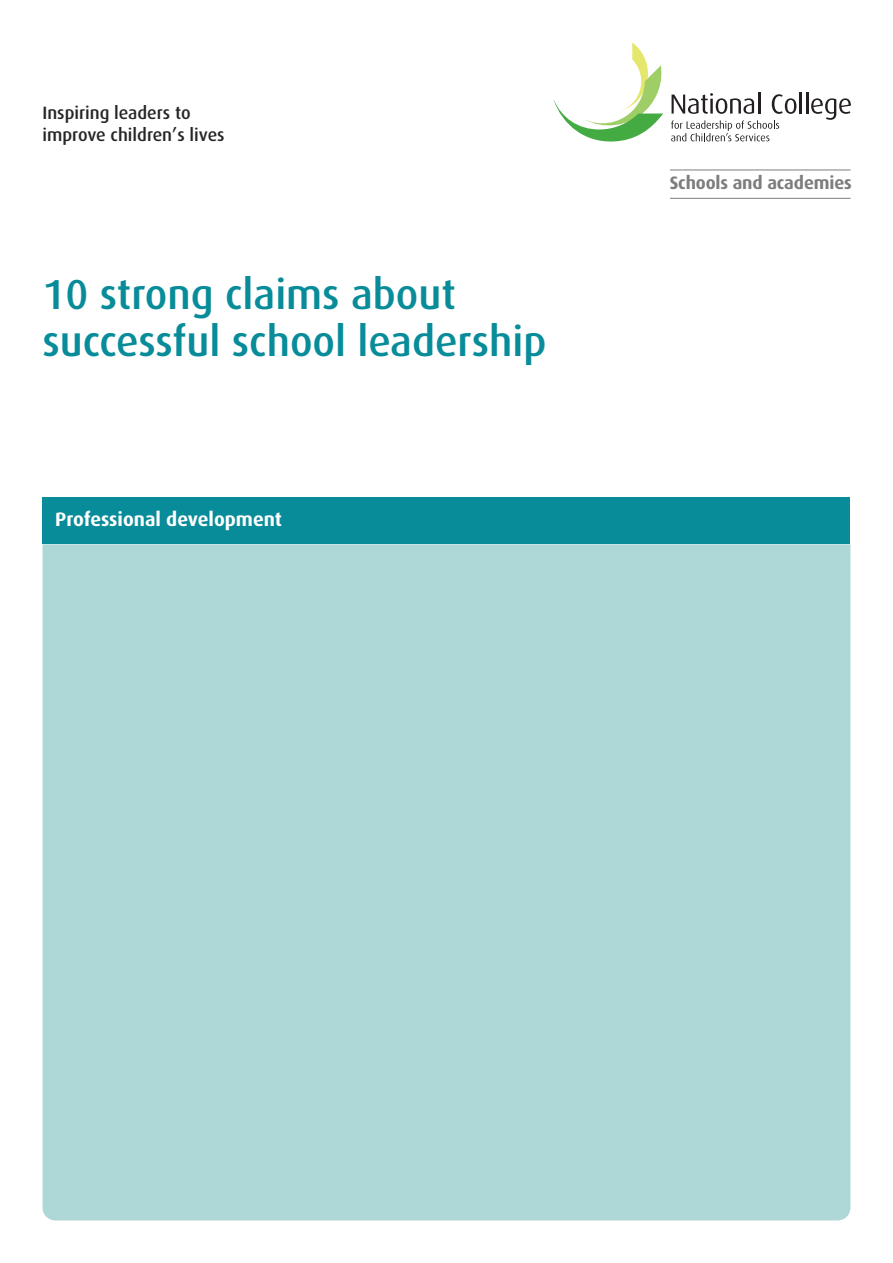
<style>
.page{position:relative;width:893px;height:1263px;background:#fff}
.page>*{position:absolute;margin:0;border:0;box-sizing:border-box;transform-origin:0 0}
.t1{font:500 42px/46.5px "Dax";color:#088c99}
.t2{font:700 19.5px "Dax";color:#fff}
.t3{font:700 18px "Dax";letter-spacing:-.01em;color:#7d7d7d}
.t4{font:500 17.85px/21.5px "Dax";color:#272627}
</style>
<div class="page">
<div style="left:43px;top:544px;width:807px;height:676px;background:#aed8d7"></div>
<div style="left:43px;top:497px;width:807px;height:47px;background:#088c99"></div>
<svg style="left:554px;top:43px;width:109px;height:99px"></svg>
<svg style="left:671px;top:120px;width:108px;height:21px"></svg>
<svg style="left:672px;top:93px;width:82px;height:21px"></svg>
<hr style="left:758px;top:92px;width:2px;height:22px;background:#231f20">
<svg style="left:772px;top:94px;width:24px;height:20px"></svg>
<hr style="left:799px;top:92px;width:3px;height:22px;background:#231f20">
<hr style="left:806px;top:92px;width:2px;height:22px;background:#231f20">
<svg style="left:811px;top:98px;width:40px;height:22px"></svg>
<hr style="left:670px;top:198px;width:181px;height:1px;background:#7d7d7d">
<hr style="left:670px;top:170px;width:181px;height:1px;background:#7d7d7d">
<p class="t4" style="left:43px;top:102px;width:184px">Inspiring leaders to improve children’s lives</p>
<p class="t1" style="left:43px;top:272px;width:505px">10 strong claims about successful school leadership</p>
<p class="t2" style="left:55px;top:509px;width:228px">Professional development</p>
<p class="t3" style="left:670px;top:173px;width:184px">Schools and academies</p>
</div>
